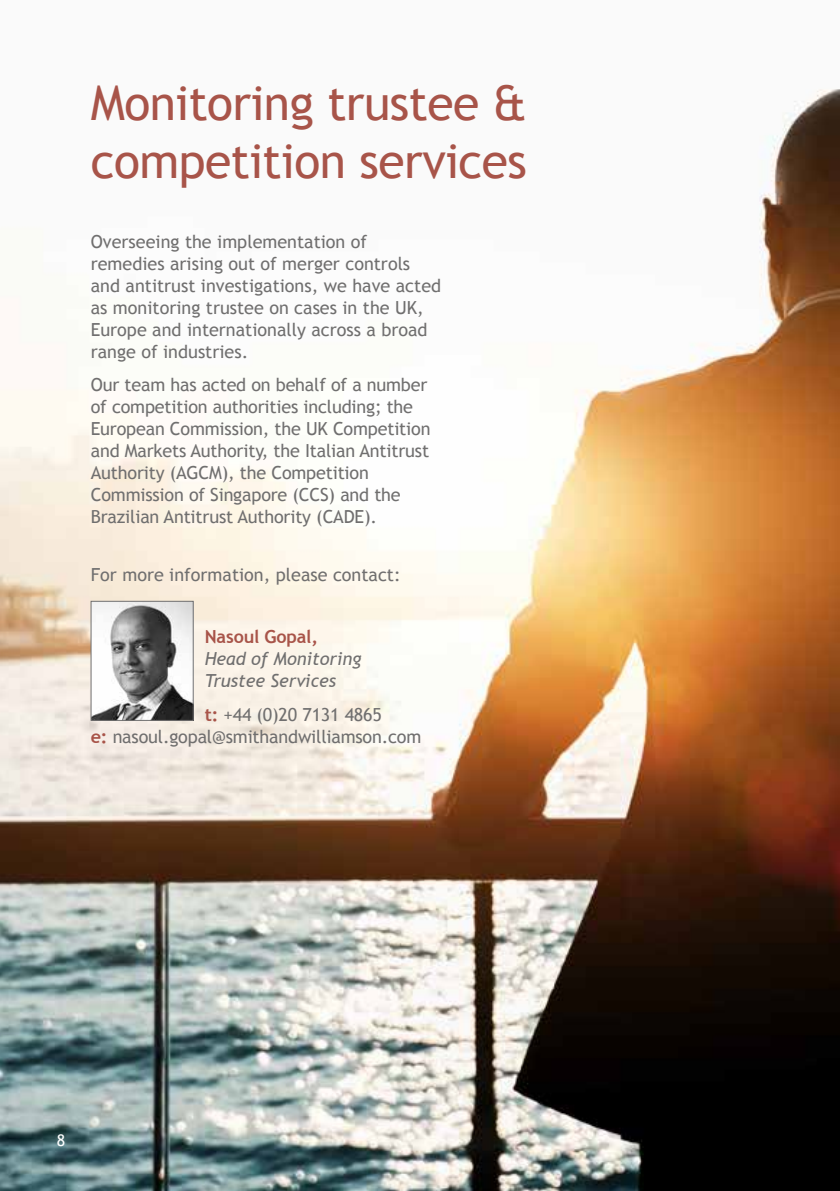
<style>
.page{position:relative;width:840px;height:1191px;background:#fff}
.page>*{position:absolute;margin:0;border:0;box-sizing:border-box;transform-origin:0 0}
.t1{font:48px/57.6px "Trebuchet MS";letter-spacing:-.01em;color:#a85449}
.t2{font:18px/22px "Trebuchet MS";letter-spacing:-.01em;color:#706f6f}
.t3{font:italic 18px/22px "Trebuchet MS";color:#706f6f}
.t4{font:700 18px "Trebuchet MS";letter-spacing:-.01em;color:#a85449}
.t5{font:16px "Trebuchet MS";color:#fff}
.s1{font-weight:700;color:#a85449}
</style>
<div class="page">
<img style="left:0;top:89px;width:839px;height:1102px">
<img style="left:93px;top:603px;width:98px;height:115px">
<div style="left:91px;top:601px;width:102px;height:119px;border:1px solid #706f6f"></div>
<h1 class="t1" style="left:91px;top:75px;width:437px">Monitoring trustee &amp; competition services</h1>
<p class="t2" style="left:91px;top:231px;width:352px">Overseeing the implementation of remedies arising out of merger controls and antitrust investigations, we have acted as monitoring trustee on cases in the UK, Europe and internationally across a broad range of industries.</p>
<p class="t2" style="left:91px;top:374px;width:341px">Our team has acted on behalf of a number of competition authorities including; the European Commission, the UK Competition and Markets Authority, the Italian Antitrust Authority (AGCM), the Competition Commission of Singapore (CCS) and the Brazilian Antitrust Authority (CADE).</p>
<p class="t2" style="left:91px;top:563px;width:311px">For more information, please contact:</p>
<p class="t4" style="left:205px;top:626px;width:115px">Nasoul Gopal,</p>
<p class="t3" style="left:205px;top:648px;width:158px">Head of Monitoring<br>Trustee Services</p>
<p class="t2" style="left:91px;top:703px;width:332px;text-indent:114px"><span class="s1">t:</span> +44 (0)20 7131 4865<br><span class="s1">e:</span> nasoul.gopal@smithandwilliamson.com</p>
<p class="t5" style="left:57px;top:1131px;width:10px">8</p>
</div>
